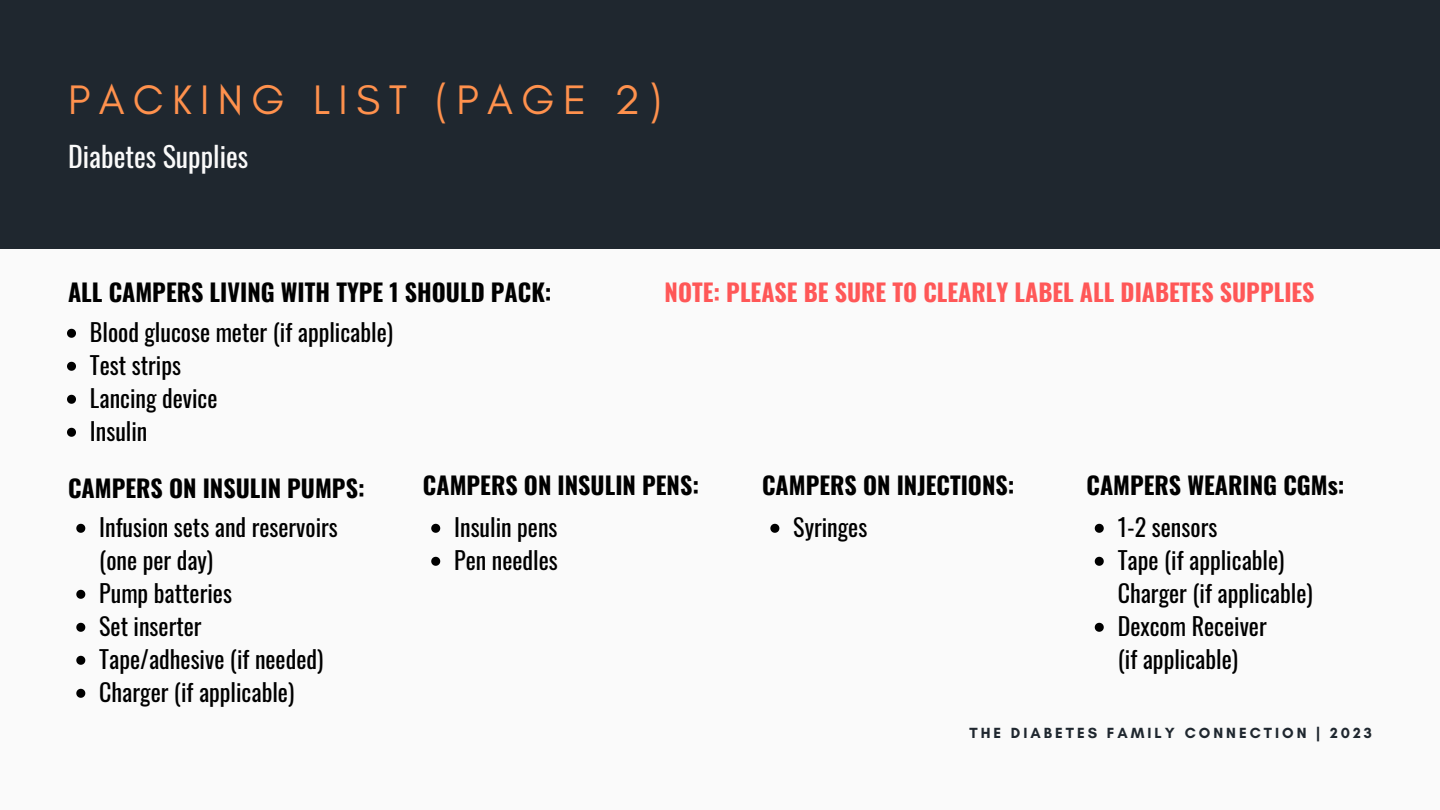
<style>
.page{position:relative;width:1440px;height:810px;background:#fafafa}
.page>*{position:absolute;margin:0;border:0;box-sizing:border-box;transform-origin:0 0}
.t1{font:42px "Glacial Indifference";letter-spacing:.2em;color:#ff914d}
.t2{font:28px "Oswald";color:#fafafa}
.t3{font:24px/33px "Oswald";color:#000}
.t4{font:700 24px "Oswald";color:#000}
.t5{font:700 24px "Oswald";color:#ff5757}
.t6{font:700 15px "Glacial Indifference";letter-spacing:.2em;color:#1f272f}
</style>
<div class="page">
<div style="left:0;top:0;width:1440px;height:249px;background:#1f272f"></div>
<svg style="left:76px;top:524px;width:9px;height:9px"></svg>
<svg style="left:76px;top:590px;width:9px;height:9px"></svg>
<svg style="left:76px;top:623px;width:9px;height:9px"></svg>
<svg style="left:76px;top:656px;width:9px;height:9px"></svg>
<svg style="left:76px;top:689px;width:9px;height:9px"></svg>
<svg style="left:431px;top:524px;width:9px;height:9px"></svg>
<svg style="left:431px;top:557px;width:9px;height:9px"></svg>
<svg style="left:1095px;top:524px;width:9px;height:9px"></svg>
<svg style="left:1095px;top:557px;width:9px;height:9px"></svg>
<svg style="left:1095px;top:623px;width:9px;height:9px"></svg>
<svg style="left:770px;top:524px;width:9px;height:9px"></svg>
<svg style="left:67px;top:329px;width:9px;height:9px"></svg>
<svg style="left:67px;top:362px;width:9px;height:9px"></svg>
<svg style="left:67px;top:395px;width:9px;height:9px"></svg>
<svg style="left:67px;top:428px;width:9px;height:9px"></svg>
<p class="t1" style="left:68px;top:74px;width:595px">PACKING LIST (PAGE 2)</p>
<p class="t2" style="left:68px;top:134px;width:182px">Diabetes Supplies</p>
<p class="t4" style="left:68px;top:273px;width:485px">ALL CAMPERS LIVING WITH TYPE 1 SHOULD PACK:</p>
<p class="t3" style="left:90px;top:315px;width:305px">Blood glucose meter (if applicable)</p>
<p class="t3" style="left:90px;top:348px;width:93px">Test strips</p>
<p class="t3" style="left:90px;top:381px;width:129px">Lancing device</p>
<p class="t3" style="left:90px;top:414px;width:59px">Insulin</p>
<p class="t5" style="left:665px;top:273px;width:652px">NOTE: PLEASE BE SURE TO CLEARLY LABEL ALL DIABETES SUPPLIES</p>
<p class="t4" style="left:68px;top:469px;width:298px">CAMPERS ON INSULIN PUMPS:</p>
<p class="t3" style="left:99px;top:510px;width:240px">Infusion sets and reservoirs (one per day)</p>
<p class="t3" style="left:99px;top:576px;width:134px">Pump batteries</p>
<p class="t3" style="left:99px;top:609px;width:104px">Set inserter</p>
<p class="t3" style="left:99px;top:642px;width:226px">Tape/adhesive (if needed)</p>
<p class="t3" style="left:99px;top:675px;width:197px">Charger (if applicable)</p>
<p class="t4" style="left:423px;top:466px;width:278px">CAMPERS ON INSULIN PENS:</p>
<p class="t3" style="left:454px;top:510px;width:105px">Insulin pens</p>
<p class="t3" style="left:454px;top:543px;width:105px">Pen needles</p>
<p class="t4" style="left:762px;top:466px;width:254px">CAMPERS ON INJECTIONS:</p>
<p class="t3" style="left:793px;top:510px;width:76px">Syringes</p>
<p class="t4" style="left:1087px;top:466px;width:260px">CAMPERS WEARING CGMs:</p>
<p class="t3" style="left:1118px;top:510px;width:101px">1-2 sensors</p>
<p class="t3" style="left:1118px;top:543px;width:197px">Tape (if applicable)<br>Charger (if applicable)</p>
<p class="t3" style="left:1118px;top:609px;width:151px">Dexcom Receiver (if applicable)</p>
<p class="t6" style="left:969px;top:724px;width:404px">THE DIABETES FAMILY CONNECTION | 2023</p>
</div>
